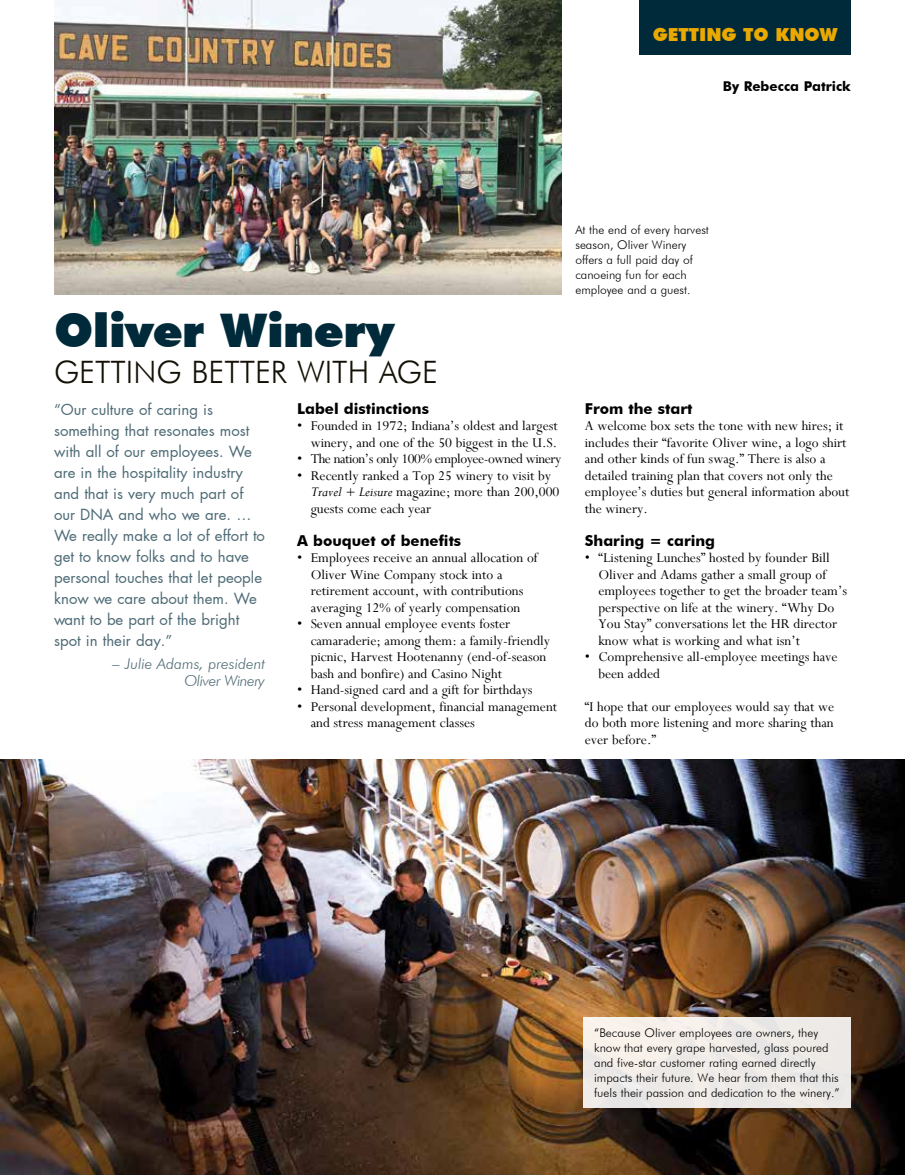
<style>
.page{position:relative;width:905px;height:1175px;background:#fff}
.page>*{position:absolute;margin:0;border:0;box-sizing:border-box;transform-origin:0 0}
.t1{font:900 46.35px "Futura BT";letter-spacing:-.01em;color:#002a3a}
.t2{font:300 30.9px "Futura BT";color:#141006}
.t3{font:900 18px "Futura BT";color:#eba900}
.t4{font:15px/16.5px "Perpetua";color:#000}
.t5{font:15px/21px "Futura";color:#4d6a75}
.t6{font:700 15px "Futura BT";color:#000}
.t7{font:15px "Perpetua";letter-spacing:-.03em;color:#000}
.t8{font:italic 300 15px/16.5px "Futura BT";color:#4d6a75;text-align:right}
.t9{font:700 13.5px "Futura BT";color:#000}
.t10{font:300 12px/15px "Futura BT";color:#000}
.s1{font-style:italic}
</style>
<div class="page">
<div style="left:639px;top:0;width:211px;height:54px;background:#002a3a"></div>
<img style="left:0;top:759px;width:904px;height:415px">
<img style="left:54px;top:0;width:508px;height:294px">
<div style="left:583px;top:1016px;width:267px;height:91px;background:#edeae7"></div>
<p class="t3" style="left:652px;top:23px;width:186px">GETTING TO KNOW</p>
<p class="t9" style="left:723px;top:78px;width:129px">By Rebecca Patrick</p>
<h1 class="t1" style="left:54px;top:302px;width:342px">Oliver Winery</h1>
<h2 class="t2" style="left:54px;top:353px;width:385px">GETTING BETTER WITH AGE</h2>
<p class="t6" style="left:297px;top:399px;width:133px">Label distinctions</p>
<p class="t4" style="left:297px;top:417px;width:262px;text-align:right">• Founded in 1972; Indiana’s oldest and largest winery, and one of the 50 biggest in the U.S.</p>
<p class="t7" style="left:297px;top:449px;width:266px">• The nation’s only 100% employee-owned winery</p>
<p class="t4" style="left:310px;top:467px;width:250px;text-indent:-14px">• Recently ranked a Top 25 winery to visit by<br><span class="s1">Travel + Leisure</span> magazine; more than 200,000 guests come each year</p>
<p class="t6" style="left:297px;top:531px;width:165px">A bouquet of benefits</p>
<p class="t4" style="left:310px;top:549px;width:228px;text-indent:-14px">• Employees receive an annual allocation of Oliver Wine Company stock into a retirement account, with contributions averaging 12% of yearly compensation</p>
<p class="t4" style="left:310px;top:615px;width:241px;text-indent:-14px">• Seven annual employee events foster camaraderie; among them: a family-friendly picnic, Harvest Hootenanny (end-of-season bash and bonfire) and Casino Night</p>
<p class="t4" style="left:297px;top:681px;width:237px">• Hand-signed card and a gift for birthdays</p>
<p class="t4" style="left:310px;top:698px;width:248px;text-indent:-14px">• Personal development, financial management and stress management classes</p>
<p class="t5" style="left:54px;top:398px;width:212px">“Our culture of caring is something that resonates most with all of our employees. We are in the hospitality industry and that is very much part of our DNA and who we are. …<br>We really make a lot of effort to get to know folks and to have personal touches that let people know we care about them. We want to be part of the bright spot in their day.”</p>
<p class="t8" style="left:113px;top:655px;width:154px">– Julie Adams, president<br>Oliver Winery</p>
<p class="t10" style="left:575px;top:222px;width:135px">At the end of every harvest season, Oliver Winery offers a full paid day of canoeing fun for each employee and a guest.</p>
<p class="t6" style="left:585px;top:399px;width:109px">From the start</p>
<p class="t4" style="left:585px;top:417px;width:266px">A welcome box sets the tone with new hires; it includes their “favorite Oliver wine, a logo shirt and other kinds of fun swag.” There is also a detailed training plan that covers not only the employee’s duties but general information about the winery.</p>
<p class="t6" style="left:585px;top:531px;width:132px">Sharing = caring</p>
<p class="t4" style="left:598px;top:549px;width:250px;text-indent:-14px">• “Listening Lunches” hosted by founder Bill Oliver and Adams gather a small group of employees together to get the broader team’s perspective on life at the winery. “Why Do You Stay” conversations let the HR director know what is working and what isn’t</p>
<p class="t4" style="left:598px;top:648px;width:241px;text-indent:-14px">• Comprehensive all-employee meetings have been added</p>
<p class="t4" style="left:585px;top:698px;width:251px;text-align:justify">“I hope that our employees would say that we do both more listening and more sharing than ever before.”</p>
<p class="t10" style="left:594px;top:1024px;width:247px">“Because Oliver employees are owners, they know that every grape harvested, glass poured and five-star customer rating earned directly impacts their future. We hear from them that this fuels their passion and dedication to the winery.”</p>
</div>
